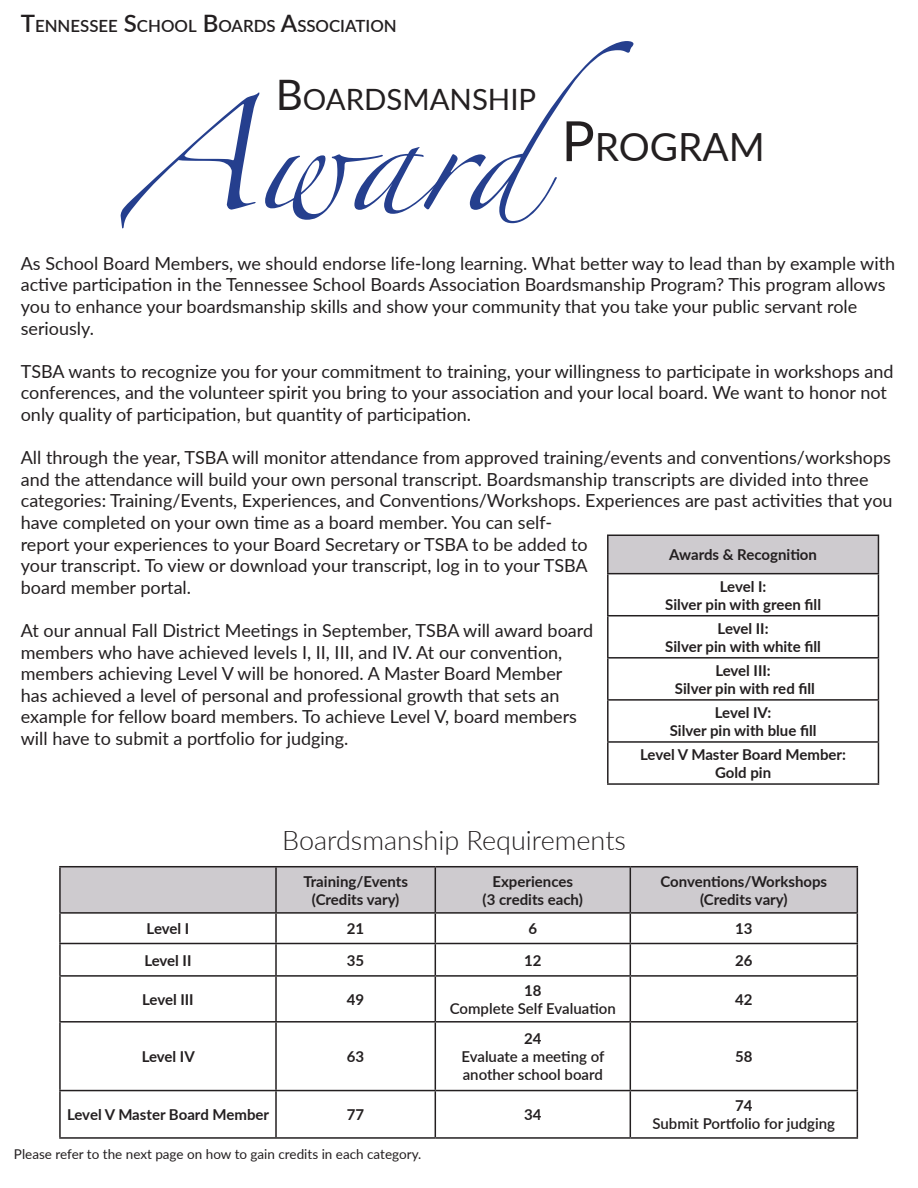
<style>
.page{position:relative;width:918px;height:1188px;background:#fff}
.page>*{position:absolute;margin:0;border:0;box-sizing:border-box;transform-origin:0 0}
.t1{font:99px "Zapfino";color:#253f8e}
.t2{font:38.85px "Lato";color:#231f20}
.t3{font:29.4px "Lato";color:#231f20}
.t4{font:300 27px "Lato";color:#231f20}
.t5{font:18px/21.6px "Lato";color:#231f20}
.t6{font:600 16.8px "Lato";color:#231f20}
.t7{font:700 15px "Lato";color:#231f20}
.t8{font:600 15px/18px "Lato";color:#231f20}
.t9{font:13.5px "Lato";color:#231f20}
.s1{font-size:24px}
.s2{font-size:42px}
.s3{font-size:55.5px}
</style>
<div class="page">
<div style="left:608px;top:535px;width:270px;height:39px;background:#cecbcf"></div>
<hr style="left:607px;top:535px;width:272px;height:1px;background:#231f20">
<hr style="left:607px;top:536px;width:2px;height:37px;background:#231f20">
<hr style="left:878px;top:536px;width:1px;height:37px;background:#231f20">
<hr style="left:607px;top:573px;width:272px;height:1px;background:#231f20">
<hr style="left:607px;top:574px;width:2px;height:41px;background:#231f20">
<hr style="left:878px;top:574px;width:1px;height:41px;background:#231f20">
<hr style="left:607px;top:615px;width:272px;height:1px;background:#231f20">
<hr style="left:607px;top:616px;width:2px;height:41px;background:#231f20">
<hr style="left:878px;top:616px;width:1px;height:41px;background:#231f20">
<hr style="left:607px;top:657px;width:272px;height:2px;background:#231f20">
<hr style="left:607px;top:659px;width:2px;height:40px;background:#231f20">
<hr style="left:878px;top:659px;width:1px;height:40px;background:#231f20">
<hr style="left:607px;top:699px;width:272px;height:2px;background:#231f20">
<hr style="left:607px;top:701px;width:2px;height:40px;background:#231f20">
<hr style="left:878px;top:701px;width:1px;height:40px;background:#231f20">
<hr style="left:607px;top:741px;width:272px;height:2px;background:#231f20">
<hr style="left:607px;top:743px;width:2px;height:40px;background:#231f20">
<hr style="left:878px;top:743px;width:1px;height:40px;background:#231f20">
<hr style="left:607px;top:783px;width:272px;height:2px;background:#231f20">
<hr style="left:59px;top:866px;width:217px;height:1px;background:#231f20">
<hr style="left:59px;top:867px;width:2px;height:45px;background:#231f20">
<hr style="left:276px;top:866px;width:159px;height:1px;background:#231f20">
<hr style="left:435px;top:866px;width:195px;height:1px;background:#231f20">
<hr style="left:630px;top:866px;width:228px;height:1px;background:#231f20">
<hr style="left:59px;top:912px;width:217px;height:2px;background:#231f20">
<hr style="left:59px;top:914px;width:2px;height:29px;background:#231f20">
<svg style="left:60px;top:867px;width:798px;height:76px"></svg>
<hr style="left:59px;top:943px;width:217px;height:1px;background:#231f20">
<hr style="left:59px;top:944px;width:2px;height:31px;background:#231f20">
<hr style="left:276px;top:943px;width:159px;height:1px;background:#231f20">
<hr style="left:275px;top:944px;width:2px;height:31px;background:#231f20">
<hr style="left:435px;top:943px;width:195px;height:1px;background:#231f20">
<hr style="left:435px;top:944px;width:1px;height:31px;background:#231f20">
<hr style="left:630px;top:943px;width:228px;height:1px;background:#231f20">
<hr style="left:630px;top:944px;width:1px;height:31px;background:#231f20">
<hr style="left:857px;top:944px;width:1px;height:31px;background:#231f20">
<hr style="left:59px;top:975px;width:217px;height:2px;background:#231f20">
<hr style="left:59px;top:977px;width:2px;height:44px;background:#231f20">
<hr style="left:276px;top:975px;width:159px;height:2px;background:#231f20">
<hr style="left:275px;top:977px;width:2px;height:44px;background:#231f20">
<hr style="left:435px;top:975px;width:195px;height:2px;background:#231f20">
<hr style="left:435px;top:977px;width:1px;height:44px;background:#231f20">
<hr style="left:630px;top:975px;width:228px;height:2px;background:#231f20">
<hr style="left:630px;top:977px;width:1px;height:44px;background:#231f20">
<hr style="left:857px;top:977px;width:1px;height:44px;background:#231f20">
<hr style="left:59px;top:1021px;width:217px;height:2px;background:#231f20">
<hr style="left:59px;top:1023px;width:2px;height:67px;background:#231f20">
<hr style="left:276px;top:1021px;width:159px;height:2px;background:#231f20">
<hr style="left:275px;top:1023px;width:2px;height:67px;background:#231f20">
<hr style="left:435px;top:1021px;width:195px;height:2px;background:#231f20">
<hr style="left:435px;top:1023px;width:1px;height:67px;background:#231f20">
<hr style="left:630px;top:1021px;width:228px;height:2px;background:#231f20">
<hr style="left:630px;top:1023px;width:1px;height:67px;background:#231f20">
<hr style="left:857px;top:1023px;width:1px;height:67px;background:#231f20">
<hr style="left:59px;top:1090px;width:217px;height:1px;background:#231f20">
<hr style="left:59px;top:1091px;width:2px;height:46px;background:#231f20">
<hr style="left:276px;top:1090px;width:159px;height:1px;background:#231f20">
<hr style="left:275px;top:1091px;width:2px;height:46px;background:#231f20">
<hr style="left:435px;top:1090px;width:195px;height:1px;background:#231f20">
<hr style="left:435px;top:1091px;width:1px;height:46px;background:#231f20">
<hr style="left:630px;top:1090px;width:228px;height:1px;background:#231f20">
<hr style="left:630px;top:1091px;width:1px;height:46px;background:#231f20">
<hr style="left:857px;top:1091px;width:1px;height:46px;background:#231f20">
<hr style="left:59px;top:1137px;width:217px;height:2px;background:#231f20">
<hr style="left:276px;top:1137px;width:159px;height:2px;background:#231f20">
<hr style="left:435px;top:1137px;width:195px;height:2px;background:#231f20">
<hr style="left:630px;top:1137px;width:228px;height:2px;background:#231f20">
<p class="t6" style="left:21px;top:14px;width:377px"><span class="s1">T</span>ENNESSEE <span class="s1">S</span>CHOOL <span class="s1">B</span>OARDS <span class="s1">A</span>SSOCIATION</p>
<p class="t1" style="left:124px;top:116px;width:511px">Award</p>
<p class="t3" style="left:276px;top:78px;width:262px"><span class="s2">B</span>OARDSMANSHIP</p>
<p class="t2" style="left:561px;top:119px;width:205px"><span class="s3">P</span> ROGRAM</p>
<p class="t5" style="left:21px;top:252px;width:876px">As School Board Members, we should endorse life-long learning. What better way to lead than by example with active participation in the Tennessee School Boards Association Boardsmanship Program? This program allows you to enhance your boardsmanship skills and show your community that you take your public servant role seriously.</p>
<p class="t5" style="left:21px;top:360px;width:874px">TSBA wants to recognize you for your commitment to training, your willingness to participate in workshops and conferences, and the volunteer spirit you bring to your association and your local board. We want to honor not only quality of participation, but quantity of participation.</p>
<p class="t5" style="left:21px;top:446px;width:873px">All through the year, TSBA will monitor attendance from approved training/events and conventions/workshops and the attendance will build your own personal transcript. Boardsmanship transcripts are divided into three categories: Training/Events, Experiences, and Conventions/Workshops. Experiences are past activities that you have completed on your own time as a board member. You can self-<br>report your experiences to your Board Secretary or TSBA to be added to<br>your transcript. To view or download your transcript, log in to your TSBA<br>board member portal.</p>
<p class="t5" style="left:21px;top:619px;width:574px">At our annual Fall District Meetings in September, TSBA will award board members who have achieved levels I, II, III, and IV. At our convention, members achieving Level V will be honored. A Master Board Member has achieved a level of personal and professional growth that sets an example for fellow board members. To achieve Level V, board members will have to submit a portfolio for judging.</p>
<p class="t7" style="left:669px;top:544px;width:149px">Awards &amp; Recognition</p>
<p class="t7" style="left:720px;top:575px;width:48px">Level I:</p>
<p class="t7" style="left:665px;top:593px;width:157px">Silver pin with green fill</p>
<p class="t7" style="left:718px;top:617px;width:53px">Level II:</p>
<p class="t7" style="left:665px;top:635px;width:157px">Silver pin with white fill</p>
<p class="t7" style="left:715px;top:659px;width:57px">Level III:</p>
<p class="t7" style="left:675px;top:677px;width:141px">Silver pin with red fill</p>
<p class="t7" style="left:715px;top:701px;width:58px">Level IV:</p>
<p class="t7" style="left:670px;top:719px;width:148px">Silver pin with blue fill</p>
<p class="t7" style="left:640px;top:744px;width:207px">Level V Master Board Member:</p>
<p class="t7" style="left:715px;top:762px;width:58px">Gold pin</p>
<p class="t4" style="left:282px;top:821px;width:345px">Boardsmanship Requirements</p>
<p class="t7" style="left:303px;top:870px;width:106px">Training/Events</p>
<p class="t7" style="left:312px;top:888px;width:89px">(Credits vary)</p>
<p class="t7" style="left:493px;top:870px;width:82px">Experiences</p>
<p class="t7" style="left:483px;top:888px;width:102px">(3 credits each)</p>
<p class="t7" style="left:660px;top:870px;width:168px">Conventions/Workshops</p>
<p class="t7" style="left:700px;top:888px;width:89px">(Credits vary)</p>
<p class="t7" style="left:147px;top:918px;width:44px">Level I</p>
<p class="t7" style="left:347px;top:918px;width:19px">21</p>
<p class="t7" style="left:528px;top:918px;width:10px">6</p>
<p class="t7" style="left:735px;top:918px;width:19px">13</p>
<p class="t7" style="left:144px;top:949px;width:49px">Level II</p>
<p class="t7" style="left:347px;top:949px;width:19px">35</p>
<p class="t7" style="left:524px;top:949px;width:19px">12</p>
<p class="t7" style="left:735px;top:949px;width:19px">26</p>
<p class="t7" style="left:142px;top:988px;width:53px">Level III</p>
<p class="t7" style="left:347px;top:988px;width:19px">49</p>
<p class="t7" style="left:524px;top:979px;width:19px">18</p>
<p class="t8" style="left:450px;top:999px;width:167px">Complete Self Evaluation</p>
<p class="t7" style="left:735px;top:988px;width:19px">42</p>
<p class="t7" style="left:142px;top:1046px;width:55px">Level IV</p>
<p class="t7" style="left:347px;top:1046px;width:19px">63</p>
<p class="t7" style="left:524px;top:1028px;width:19px">24</p>
<p class="t8" style="left:461px;top:1047px;width:144px">Evaluate a meeting of another school board</p>
<p class="t7" style="left:735px;top:1046px;width:19px">58</p>
<p class="t7" style="left:67px;top:1104px;width:204px">Level V Master Board Member</p>
<p class="t7" style="left:347px;top:1104px;width:19px">77</p>
<p class="t7" style="left:524px;top:1104px;width:19px">34</p>
<p class="t9" style="left:14px;top:1145px;width:409px">Please refer to the next page on how to gain credits in each category.</p>
<p class="t7" style="left:735px;top:1095px;width:19px">74</p>
<p class="t8" style="left:652px;top:1114px;width:184px">Submit Portfolio for judging</p>
</div>
